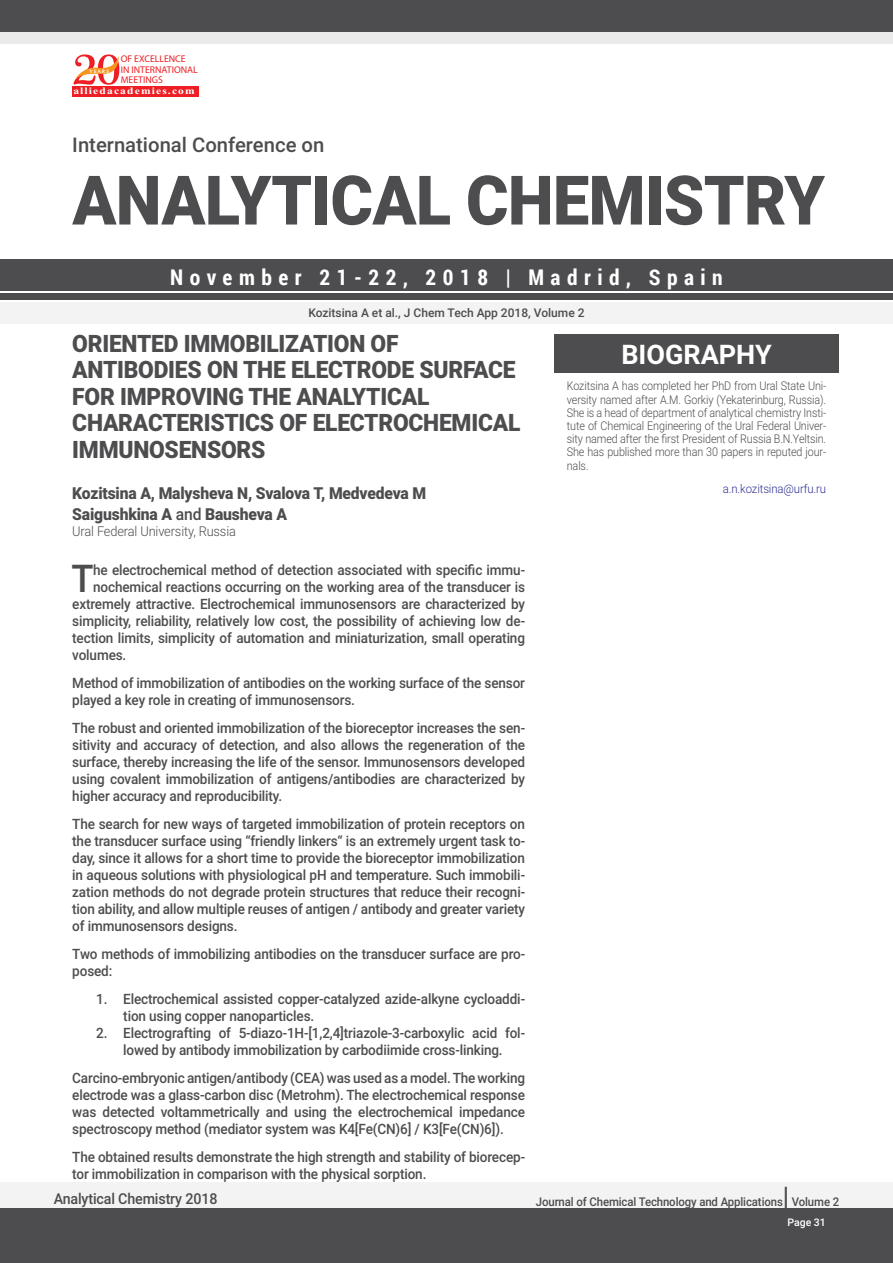
<style>
.page{position:relative;width:893px;height:1263px;background:#fff}
.page>*{position:absolute;margin:0;border:0;box-sizing:border-box;transform-origin:0 0}
.t1{font:900 68.25px "Roboto";letter-spacing:-.01em;color:#4d4d4f;scale:.95 1}
.t2{font:500 38.25px "Roboto";color:#4d4d4f;scale:.95 1}
.t3{font:700 27px "Roboto";color:#fff}
.t4{font:500 27px "Roboto";color:#4d4d4f;scale:.95 1}
.t5{font:900 24px/26.4px "Roboto";letter-spacing:-.01em;color:#4d4d4f;scale:.95 1}
.t6{font:700 21.6px "Roboto Condensed";letter-spacing:.3em;color:#fff}
.t7{font:500 20.25px "Roboto";color:#4d4d4f}
.t8{font:900 16.5px/21.5px "Roboto";letter-spacing:-.01em;color:#4d4d4f;scale:.95 1}
.t9{font:500 15px "Roboto";letter-spacing:-.01em;color:#4d4d4f;scale:.95 1}
.t10{font:500 14.25px/17.1px "Roboto";letter-spacing:-.01em;color:#4d4d4f;scale:.95 1}
.t11{font:300 13.5px "Roboto";letter-spacing:-.01em;color:#4d4d4f;scale:.95 1}
.t12{font:300 12px/13.2px "Roboto";letter-spacing:-.01em;color:#4d4d4f;text-align:justify;scale:.9 1}
.t13{font:500 12px "Roboto";letter-spacing:-.01em;color:#4d4d4f;scale:.95 1}
.t14{font:500 12px "Roboto";letter-spacing:-.01em;color:#4d4d4f}
.t15{font:300 12px "Roboto";letter-spacing:-.01em;color:#2e3092;scale:.95 1}
.t16{font:500 10.5px "Roboto";color:#fff}
.t17{font:9.75px/10.5px "Myriad Pro";color:#ed1f24}
.t18{font:700 9.75px "Times New Roman";letter-spacing:.1em;color:#fff;scale:1.18 1}
.t19{font:4.95px "Oregon LDO Black";letter-spacing:.24em;color:#fff;scale:1.06 1}
.s1{font-weight:500}
</style>
<div class="page">
<div style="left:0;top:1182px;width:893px;height:27px;background:#f3f3f4"></div>
<div style="left:0;top:1209px;width:893px;height:54px;background:#4d4d4f"></div>
<div style="left:0;top:13px;width:893px;height:31px;background:#eaeaeb"></div>
<div style="left:0;top:259px;width:893px;height:31px;background:#4d4d4f"></div>
<div style="left:0;top:0;width:893px;height:31px;background:#4d4d4f"></div>
<div style="left:0;top:293px;width:893px;height:7px;background:#4d4d4f"></div>
<div style="left:0;top:302px;width:893px;height:21px;background:#f3f3f4"></div>
<div style="left:72px;top:86px;width:127px;height:10px;background:#ed1f24"></div>
<svg style="left:74px;top:54px;width:46px;height:31px"></svg>
<div style="left:554px;top:334px;width:285px;height:39px;background:#4d4d4f"></div>
<p class="t17" style="left:121px;top:54px;width:79px">OF EXCELLENCE<br>IN INTERNATIONAL<br>MEETINGS</p>
<p class="t18" style="left:73px;top:84px;width:104px">alliedacademies.com</p>
<p class="t19" style="left:90px;top:68px;width:20px">YEARS</p>
<h3 class="t7" style="left:72px;top:130px;width:254px">International Conference on</h3>
<h1 class="t1" style="left:72px;top:152px;width:794px">ANALYTICAL CHEMISTRY</h1>
<h3 class="t6" style="left:170px;top:262px;width:554px">November 21-22, 2018 | Madrid, Spain</h3>
<p class="t14" style="left:308px;top:304px;width:278px">Kozitsina A et al., J Chem Tech App 2018, Volume 2</p>
<h3 class="t5" style="left:72px;top:329px;width:473px">ORIENTED IMMOBILIZATION OF<br>ANTIBODIES ON THE ELECTRODE SURFACE<br>FOR IMPROVING THE ANALYTICAL<br>CHARACTERISTICS OF ELECTROCHEMICAL<br>IMMUNOSENSORS</h3>
<p class="t8" style="left:72px;top:481px;width:374px">Kozitsina A, Malysheva N, Svalova T, Medvedeva M<br>Saigushkina A <span class="s1">and</span> Bausheva A</p>
<p class="t11" style="left:72px;top:522px;width:174px">Ural Federal University, Russia</p>
<h2 class="t2" style="left:71px;top:551px;width:25px">T</h2>
<p class="t10" style="left:93px;top:560px;width:456px">he electrochemical method of detection associated with specific immu-</p>
<h3 class="t3" style="left:621px;top:335px;width:152px">BIOGRAPHY</h3>
<p class="t12" style="left:567px;top:379px;width:290px">Kozitsina A has completed her PhD from Ural State Uni&shy;versity named after A.M. Gorkiy (Yekaterinburg, Russia).<br>She is a head of department of analytical chemistry Insti&shy;tute of Chemical Engineering of the Ural Federal Univer&shy;sity named after the first President of Russia B.N.Yeltsin.<br>She has published more than 30 papers in reputed jour&shy;nals.</p>
<p class="t15" style="left:723px;top:481px;width:110px">a.n.kozitsina@urfu.ru</p>
<p class="t10" style="left:93px;top:577px;width:456px">nochemical reactions occurring on the working area of the transducer is</p>
<p class="t10" style="left:72px;top:595px;width:478px">extremely attractive. Electrochemical immunosensors are characterized by</p>
<p class="t10" style="left:72px;top:612px;width:478px">simplicity, reliability, relatively low cost, the possibility of achieving low de-</p>
<p class="t10" style="left:72px;top:629px;width:478px">tection limits, simplicity of automation and miniaturization, small operating</p>
<p class="t10" style="left:72px;top:646px;width:58px">volumes.</p>
<p class="t10" style="left:72px;top:674px;width:478px">Method of immobilization of antibodies on the working surface of the sensor played a key role in creating of immunosensors.</p>
<p class="t10" style="left:72px;top:718px;width:478px;text-align:justify">The robust and oriented immobilization of the bioreceptor increases the sen&shy;sitivity and accuracy of detection, and also allows the regeneration of the surface, thereby increasing the life of the sensor. Immunosensors developed using covalent immobilization of antigens/antibodies are characterized by higher accuracy and reproducibility.</p>
<p class="t10" style="left:72px;top:815px;width:478px;text-align:justify">The search for new ways of targeted immobilization of protein receptors on the transducer surface using “friendly linkers“ is an extremely urgent task to&shy;day, since it allows for a short time to provide the bioreceptor immobilization in aqueous solutions with physiological pH and temperature. Such immobili&shy;zation methods do not degrade protein structures that reduce their recogni&shy;tion ability, and allow multiple reuses of antigen / antibody and greater variety of immunosensors designs.</p>
<p class="t10" style="left:72px;top:945px;width:478px">Two methods of immobilizing antibodies on the transducer surface are pro&shy;posed:</p>
<p class="t10" style="left:123px;top:990px;width:424px;text-indent:-27px">1. Electrochemical assisted copper-catalyzed azide-alkyne cycloaddi&shy;tion using copper nanoparticles.</p>
<p class="t10" style="left:96px;top:1024px;width:453px;text-align:center">2. Electrografting of 5-diazo-1H-[1,2,4]triazole-3-carboxylic acid fol&shy;lowed by antibody immobilization by carbodiimide cross-linking.</p>
<p class="t10" style="left:72px;top:1069px;width:478px;text-align:justify">Carcino-embryonic antigen/antibody (CEA) was used as a model. The working electrode was a glass-carbon disc (Metrohm). The electrochemical response was detected voltammetrically and using the electrochemical impedance spectroscopy method (mediator system was K4[Fe(CN)6] / K3[Fe(CN)6]).</p>
<p class="t10" style="left:72px;top:1148px;width:478px">The obtained results demonstrate the high strength and stability of biorecep&shy;tor immobilization in comparison with the physical sorption.</p>
<p class="t9" style="left:54px;top:1188px;width:174px">Analytical Chemistry 2018</p>
<p class="t13" style="left:536px;top:1193px;width:261px">Journal of Chemical Technology and Applications</p>
<h3 class="t4" style="left:783px;top:1177px;width:8px">|</h3>
<p class="t13" style="left:792px;top:1193px;width:51px">Volume 2</p>
<p class="t16" style="left:787px;top:1215px;width:40px">Page 31</p>
</div>
